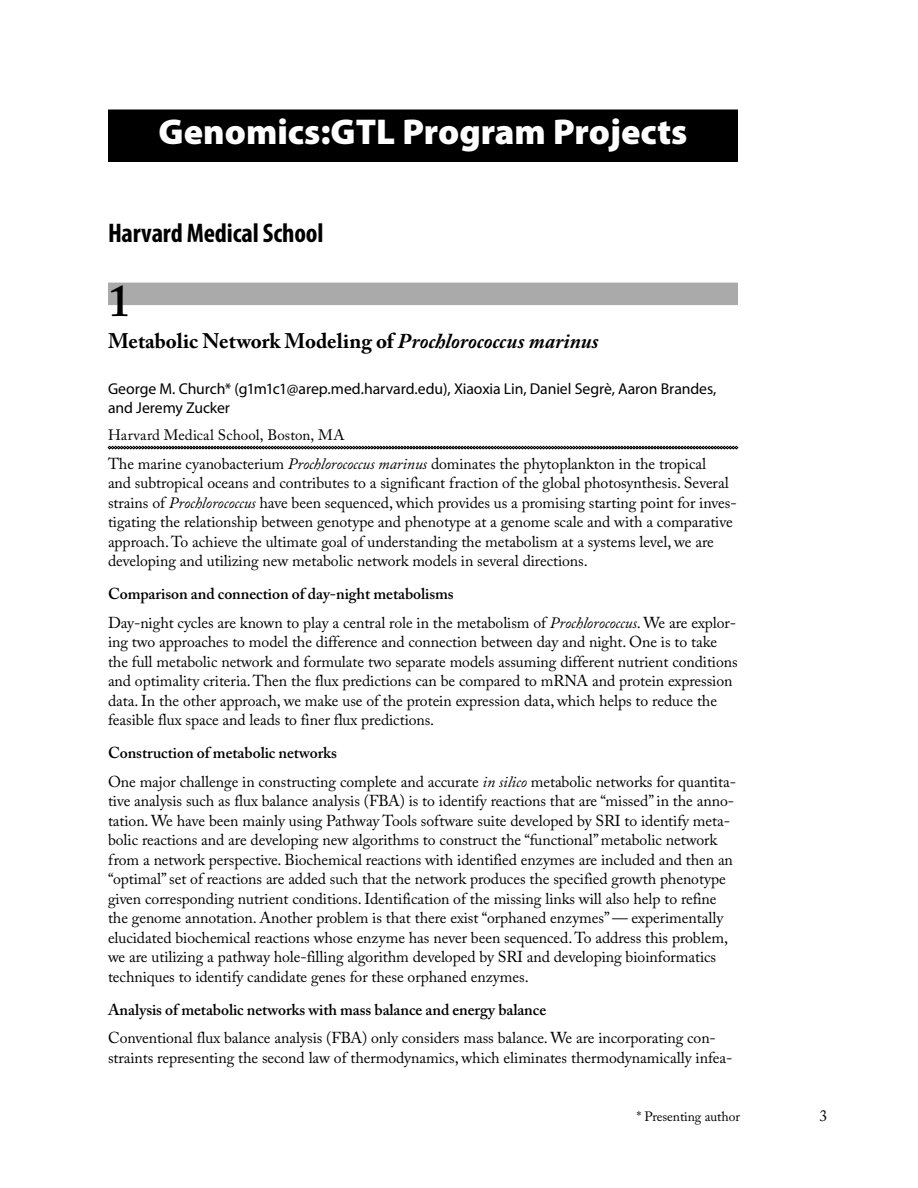
<style>
.page{position:relative;width:918px;height:1188px;background:#fff}
.page>*{position:absolute;margin:0;border:0;box-sizing:border-box;transform-origin:0 0}
.Abstract_Title{font:600 45px "Adobe Caslon Pro";color:#000}
.Chapter_Title{font:900 36px "Myriad Pro";color:#fff}
.Section_Title{font:700 condensed 27px "Myriad Pro";letter-spacing:-.005em;color:#000}
.Abstract_Title-2{font:700 21px "Adobe Caslon Pro";color:#000}
.Body_Text{font:15.75px/19.5px "Adobe Caslon Pro";letter-spacing:-.005em;color:#000}
.Abstract_heading{font:600 15.75px "Adobe Caslon Pro";letter-spacing:-.005em;color:#000}
.Abstract_authors{font:15.75px/18.9px "Myriad Pro";letter-spacing:-.005em;color:#000}
.Abstract_institution{font:15px "Adobe Caslon Pro";letter-spacing:.01em;color:#000}
.Body_Text_Small{font:13.5px "Adobe Caslon Pro";letter-spacing:-.005em;color:#000}
.s1{font-style:italic}
</style>
<div class="page">
<div style="left:108px;top:110px;width:630px;height:52px;background:#000"></div>
<div style="left:108px;top:283px;width:630px;height:22px;background:#aaa"></div>
<svg style="left:108px;top:446px;width:630px;height:3px;background:#424242"></svg>
<p class="Chapter_Title" style="left:159px;top:111px;width:530px">Genomics:GTL Program Projects</p>
<p class="Section_Title" style="left:108px;top:218px;width:217px">Harvard Medical School</p>
<p class="Abstract_Title" style="left:108px;top:274px;width:24px">1</p>
<p class="Abstract_Title-2" style="left:108px;top:329px;width:492px">Metabolic Network Modeling of <span class="s1">Prochlorococcus marinus</span></p>
<p class="Abstract_authors" style="left:108px;top:380px;width:610px">George M. Church* (g1m1c1@arep.med.harvard.edu), Xiaoxia Lin, Daniel Segrè, Aaron Brandes, and Jeremy Zucker</p>
<p class="Abstract_institution" style="left:108px;top:426px;width:238px">Harvard Medical School, Boston, MA</p>
<p class="Body_Text" style="left:108px;top:453px;width:630px">The marine cyanobacterium <span class="s1">Prochlorococcus marinus</span> dominates the phytoplankton in the tropical<br>and subtropical oceans and contributes to a significant fraction of the global photosynthesis. Several strains of <span class="s1">Prochlorococcus</span> have been sequenced, which provides us a promising starting point for inves&shy;tigating the relationship between genotype and phenotype at a genome scale and with a comparative approach. To achieve the ultimate goal of understanding the metabolism at a systems level, we are developing and utilizing new metabolic network models in several directions.</p>
<p class="Abstract_heading" style="left:108px;top:584px;width:347px">Comparison and connection of day-night metabolisms</p>
<p class="Body_Text" style="left:108px;top:612px;width:631px">Day-night cycles are known to play a central role in the metabolism of <span class="s1">Prochlorococcus</span>. We are explor&shy;ing two approaches to model the difference and connection between day and night. One is to take the full metabolic network and formulate two separate models assuming different nutrient conditions and optimality criteria. Then the flux predictions can be compared to mRNA and protein expression data. In the other approach, we make use of the protein expression data, which helps to reduce the feasible flux space and leads to finer flux predictions.</p>
<p class="Abstract_heading" style="left:108px;top:743px;width:231px">Construction of metabolic networks</p>
<p class="Body_Text" style="left:108px;top:771px;width:630px">One major challenge in constructing complete and accurate <span class="s1">in silico</span> metabolic networks for quantita&shy;tive analysis such as flux balance analysis (FBA) is to identify reactions that are “missed” in the anno&shy;tation. We have been mainly using Pathway Tools software suite developed by SRI to identify meta&shy;bolic reactions and are developing new algorithms to construct the “functional” metabolic network from a network perspective. Biochemical reactions with identified enzymes are included and then an “optimal” set of reactions are added such that the network produces the specified growth phenotype given corresponding nutrient conditions. Identification of the missing links will also help to refine the genome annotation. Another problem is that there exist “orphaned enzymes” — experimentally elucidated biochemical reactions whose enzyme has never been sequenced. To address this problem, we are utilizing a pathway hole-filling algorithm developed by SRI and developing bioinformatics techniques to identify candidate genes for these orphaned enzymes.</p>
<p class="Abstract_heading" style="left:108px;top:1000px;width:440px">Analysis of metabolic networks with mass balance and energy balance</p>
<p class="Body_Text" style="left:108px;top:1028px;width:626px">Conventional flux balance analysis (FBA) only considers mass balance. We are incorporating con&shy;straints representing the second law of thermodynamics, which eliminates thermodynamically infea-</p>
<p class="Body_Text_Small" style="left:637px;top:1108px;width:105px">* Presenting author</p>
<p class="Body_Text" style="left:819px;top:1106px;width:9px">3</p>
</div>
